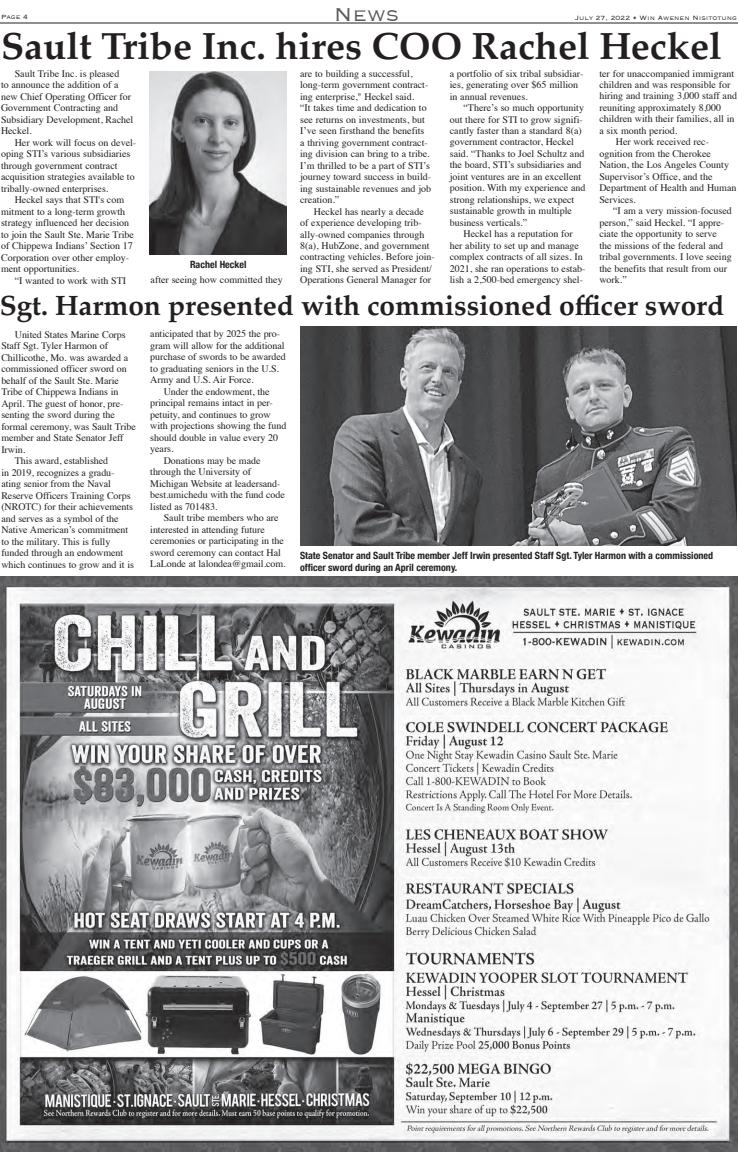
<style>
.page{position:relative;width:738px;height:1152px;background:#fff}
.page>*{position:absolute;margin:0;border:0;box-sizing:border-box;transform-origin:0 0}
.t1{font:700 38px "Palatino";color:#231f20}
.t2{font:700 28px "Palatino";color:#231f20}
.t3{font:300 24px "Copperplate";color:#57585a}
.t4{font:10px/11.5px "Times";color:#231f20}
.t5{font:700 condensed 10px/12px "Helvetica Neue";color:#231f20}
.t6{font:300 8px "Copperplate";color:#231f20}
</style>
<div class="page">
<hr style="left:0;top:22px;width:738px;height:2px;background:#231f20">
<img style="left:0;top:576px;width:738px;height:576px">
<img style="left:150px;top:72px;width:137px;height:183px">
<img style="left:300px;top:327px;width:437px;height:218px">
<p class="t6" style="left:1px;top:11px;width:29px">Page 4</p>
<h3 class="t3" style="left:334px;top:-1px;width:67px">News</h3>
<p class="t6" style="left:575px;top:12px;width:163px">July 27, 2022 • Win Awenen Nisitotung</p>
<h1 class="t1" style="left:1px;top:13px;width:722px">Sault Tribe Inc. hires COO Rachel Heckel</h1>
<p class="t4" style="left:1px;top:67px;width:134px;text-indent:14px">Sault Tribe Inc. is pleased<br>to announce the addition of a new Chief Operating Officer for<br>Government Contracting and<br>Subsidiary Development, Rachel<br>Heckel.</p>
<p class="t4" style="left:1px;top:136px;width:137px;text-indent:14px">Her work will focus on devel&shy;oping STI’s various subsidiaries through government contract acquisition strategies available to tribally-owned enterprises.</p>
<p class="t4" style="left:1px;top:193px;width:134px;text-indent:14px">Heckel says that STI's com mitment to a long-term growth strategy influenced her decision to join the Sault Ste. Marie Tribe of Chippewa Indians’ Section 17<br>Corporation over other employ&shy;ment opportunities.</p>
<p class="t4" style="left:15px;top:274px;width:113px">“I wanted to work with STI</p>
<p class="t4" style="left:151px;top:273px;width:134px">after seeing how committed they</p>
<p class="t5" style="left:190px;top:257px;width:58px">Rachel Heckel</p>
<p class="t4" style="left:300px;top:67px;width:132px">are to building a successful, long-term government contract&shy;ing enterprise," Heckel said.<br>“It takes time and dedication to see returns on investments, but<br>I’ve seen firsthand the benefits a thriving government contract&shy;ing division can bring to a tribe.<br>I’m thrilled to be a part of STI’s journey toward success in build&shy;ing sustainable revenues and job creation.”</p>
<p class="t4" style="left:300px;top:205px;width:136px;text-indent:14px">Heckel has nearly a decade<br>of experience developing trib&shy;ally-owned companies through<br>8(a), HubZone, and government contracting vehicles. Before join&shy;ing STI, she served as President/<br>Operations General Manager for</p>
<p class="t4" style="left:450px;top:67px;width:135px">a portfolio of six tribal subsidiar&shy;ies, generating over $65 million in annual revenues.</p>
<p class="t4" style="left:450px;top:101px;width:137px;text-indent:14px">“There’s so much opportunity out there for STI to grow signifi&shy;cantly faster than a standard 8(a) government contractor, Heckel said. “Thanks to Joel Schultz and the board, STI’s subsidiaries and joint ventures are in an excellent position. With my experience and strong relationships, we expect sustainable growth in multiple business verticals.”</p>
<p class="t4" style="left:450px;top:228px;width:137px;text-indent:14px">Heckel has a reputation for her ability to set up and manage complex contracts of all sizes. In<br>2021, she ran operations to estab&shy;lish a 2,500-bed emergency shel-</p>
<p class="t4" style="left:599px;top:67px;width:136px">ter for unaccompanied immigrant</p>
<p class="t4" style="left:599px;top:78px;width:132px">children and was responsible for</p>
<p class="t4" style="left:599px;top:90px;width:139px">hiring and training 3,000 staff and</p>
<p class="t4" style="left:599px;top:101px;width:123px">reuniting approximately 8,000</p>
<p class="t4" style="left:599px;top:113px;width:137px">children with their families, all in</p>
<p class="t4" style="left:599px;top:124px;width:79px">a six month period.</p>
<p class="t4" style="left:616px;top:136px;width:95px">Her work received rec-</p>
<p class="t4" style="left:599px;top:147px;width:113px">ognition from the Cherokee</p>
<p class="t4" style="left:599px;top:159px;width:131px">Nation, the Los Angeles County</p>
<p class="t4" style="left:599px;top:170px;width:115px">Supervisor’s Office, and the</p>
<p class="t4" style="left:599px;top:182px;width:139px">Department of Health and Human</p>
<p class="t4" style="left:599px;top:193px;width:38px">Services.</p>
<p class="t4" style="left:613px;top:205px;width:120px">“I am a very mission-focused</p>
<p class="t4" style="left:599px;top:216px;width:126px">person,” said Heckel. “I appre-</p>
<p class="t4" style="left:599px;top:228px;width:119px">ciate the opportunity to serve</p>
<p class="t4" style="left:599px;top:239px;width:125px">the missions of the federal and</p>
<p class="t4" style="left:599px;top:251px;width:134px">tribal governments. I love seeing</p>
<p class="t4" style="left:599px;top:262px;width:129px">the benefits that result from our</p>
<p class="t4" style="left:599px;top:274px;width:29px">work.”</p>
<h2 class="t2" style="left:-1px;top:282px;width:726px">Sgt. Harmon presented with commissioned officer sword</h2>
<p class="t4" style="left:15px;top:328px;width:112px">United States Marine Corps</p>
<p class="t4" style="left:1px;top:339px;width:108px">Staff Sgt. Tyler Harmon of</p>
<p class="t4" style="left:1px;top:351px;width:128px">Chillicothe, Mo. was awarded a</p>
<p class="t4" style="left:1px;top:362px;width:127px">commissioned officer sword on</p>
<p class="t4" style="left:1px;top:374px;width:119px">behalf of the Sault Ste. Marie</p>
<p class="t4" style="left:1px;top:385px;width:119px">Tribe of Chippewa Indians in</p>
<p class="t4" style="left:1px;top:397px;width:124px">April. The guest of honor, pre-</p>
<p class="t4" style="left:1px;top:408px;width:115px">senting the sword during the</p>
<p class="t4" style="left:1px;top:420px;width:136px">formal ceremony, was Sault Tribe</p>
<p class="t4" style="left:1px;top:431px;width:124px">member and State Senator Jeff</p>
<p class="t4" style="left:1px;top:443px;width:25px">Irwin.</p>
<p class="t4" style="left:15px;top:454px;width:95px">This award, established</p>
<p class="t4" style="left:1px;top:466px;width:115px">in 2019, recognizes a gradu-</p>
<p class="t4" style="left:1px;top:477px;width:111px">ating senior from the Naval</p>
<p class="t4" style="left:1px;top:489px;width:131px">Reserve Officers Training Corps</p>
<p class="t4" style="left:1px;top:500px;width:133px">(NROTC) for their achievements</p>
<p class="t4" style="left:1px;top:512px;width:119px">and serves as a symbol of the</p>
<p class="t4" style="left:1px;top:523px;width:128px">Native American’s commitment</p>
<p class="t4" style="left:1px;top:535px;width:110px">to the military. This is fully</p>
<p class="t4" style="left:1px;top:546px;width:123px">funded through an endowment</p>
<p class="t4" style="left:1px;top:558px;width:134px">which continues to grow and it is</p>
<p class="t4" style="left:150px;top:328px;width:131px">anticipated that by 2025 the pro-</p>
<p class="t4" style="left:150px;top:339px;width:136px">gram will allow for the additional</p>
<p class="t4" style="left:150px;top:351px;width:137px">purchase of swords to be awarded</p>
<p class="t4" style="left:150px;top:362px;width:130px">to graduating seniors in the U.S.</p>
<p class="t4" style="left:150px;top:374px;width:105px">Army and U.S. Air Force.</p>
<p class="t4" style="left:164px;top:385px;width:107px">Under the endowment, the</p>
<p class="t4" style="left:150px;top:397px;width:124px">principal remains intact in per-</p>
<p class="t4" style="left:150px;top:408px;width:122px">petuity, and continues to grow</p>
<p class="t4" style="left:150px;top:420px;width:138px">with projections showing the fund</p>
<p class="t4" style="left:150px;top:431px;width:129px">should double in value every 20</p>
<p class="t4" style="left:150px;top:443px;width:25px">years.</p>
<p class="t4" style="left:164px;top:454px;width:98px">Donations may be made</p>
<p class="t4" style="left:150px;top:466px;width:102px">through the University of</p>
<p class="t4" style="left:150px;top:477px;width:132px">Michigan Website at leadersand-</p>
<p class="t4" style="left:150px;top:489px;width:136px">best.umichedu with the fund code</p>
<p class="t4" style="left:150px;top:500px;width:69px">listed as 701483.</p>
<p class="t4" style="left:164px;top:512px;width:116px">Sault tribe members who are</p>
<p class="t4" style="left:150px;top:523px;width:116px">interested in attending future</p>
<p class="t4" style="left:150px;top:535px;width:135px">ceremonies or participating in the</p>
<p class="t4" style="left:150px;top:546px;width:132px">sword ceremony can contact Hal</p>
<p class="t4" style="left:150px;top:558px;width:137px">LaLonde at lalondea@gmail.com.</p>
<p class="t5" style="left:300px;top:549px;width:415px">State Senator and Sault Tribe member Jeff Irwin presented Staff Sgt. Tyler Harmon with a commissioned officer sword during an April ceremony.</p>
</div>
